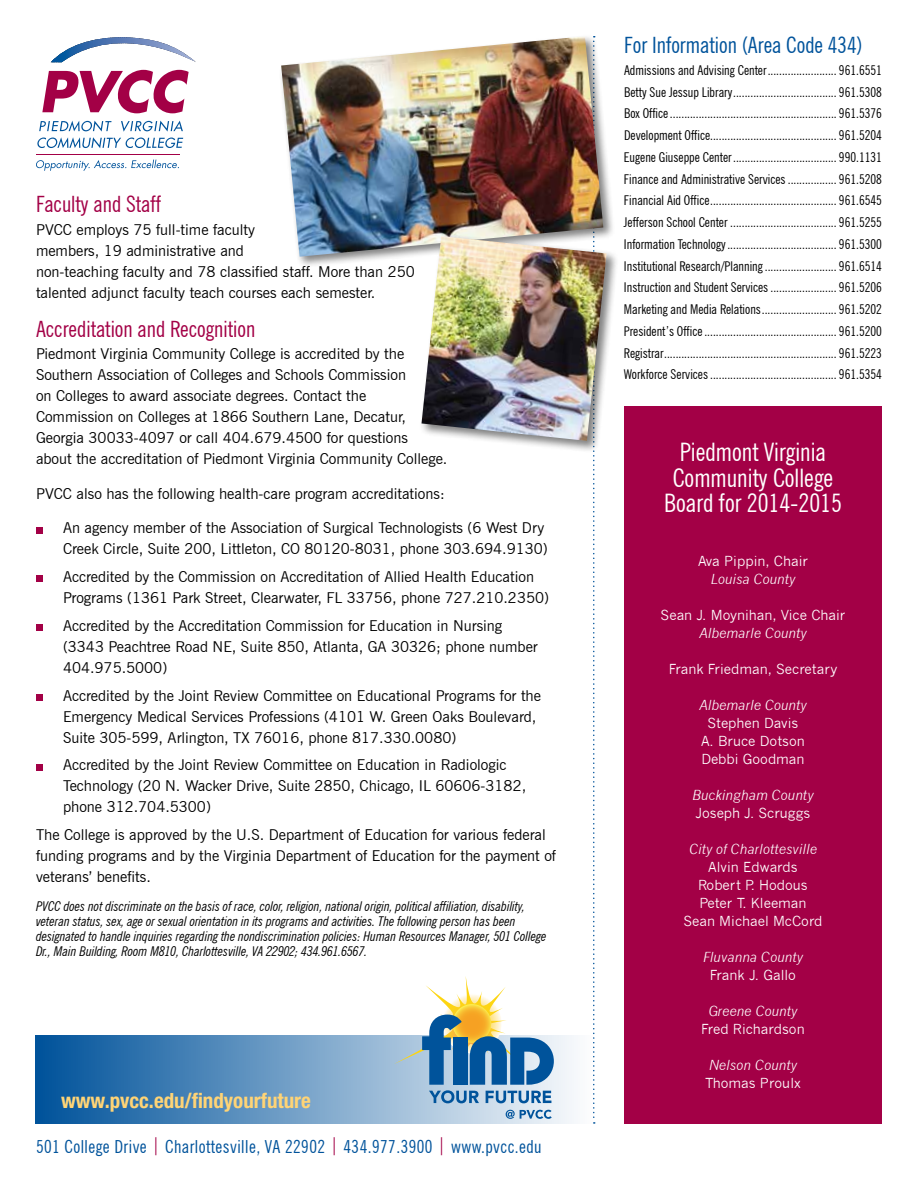
<style>
.page{position:relative;width:918px;height:1188px;background:#fff}
.page>*{position:absolute;margin:0;border:0;box-sizing:border-box;transform-origin:0 0}
.t1{font:condensed 25.5px/25.5px "News Gothic BT";color:#fff;text-align:center}
.t2{font:condensed 22.5px "News Gothic BT";color:#a30046}
.t3{font:condensed 22.5px "News Gothic BT";color:#00539b}
.t4{font:700 condensed 21px "Helvetica Neue LT Std";color:#ffd476}
.t5{font:condensed 18px "News Gothic BT";letter-spacing:.025em;color:#00539b}
.t6{font:15px/21px "News Gothic BT";color:#000}
.t7{font:condensed 13.5px/21.8px "News Gothic BT";color:#000;text-align:justify}
.t8{font:italic condensed 13.5px/15px "News Gothic BT";color:#000}
.t9{font:13.5px/18px "News Gothic";color:#fff;text-align:center}
.t10{font:italic 13.5px "News Gothic";color:#fff}
.s1{color:#a30046}
</style>
<div class="page">
<svg style="left:593px;top:455px;width:2px;height:669px"></svg>
<div style="left:624px;top:406px;width:258px;height:718px;background:#a30046"></div>
<svg style="left:36px;top:527px;width:6px;height:6px"></svg>
<svg style="left:36px;top:576px;width:6px;height:6px"></svg>
<svg style="left:36px;top:625px;width:6px;height:6px"></svg>
<div style="left:36px;top:694px;width:6px;height:7px;background:#a30046"></div>
<svg style="left:36px;top:764px;width:6px;height:6px"></svg>
<svg style="left:36px;top:1035px;width:538px;height:89px;background:#5f93c0"></svg>
<svg style="left:42px;top:70px;width:147px;height:43px"></svg>
<svg style="left:51px;top:37px;width:145px;height:25px"></svg>
<svg style="left:37px;top:121px;width:146px;height:27px"></svg>
<hr style="left:36px;top:154px;width:144px;height:1px;background:#a30046">
<svg style="left:36px;top:160px;width:143px;height:11px"></svg>
<div style="left:279px;top:34px;width:337px;height:235px;background:#000;opacity:.5"></div>
<img style="left:281px;top:36px;width:322px;height:221px">
<div style="left:419px;top:234px;width:200px;height:219px;background:#000;opacity:.5"></div>
<img style="left:422px;top:236px;width:185px;height:205px">
<svg style="left:394px;top:976px;width:160px;height:127px"></svg>
<svg style="left:506px;top:1110px;width:46px;height:9px"></svg>
<h2 class="t2" style="left:36px;top:191px;width:127px">Faculty and Staff</h2>
<p class="t6" style="left:36px;top:219px;width:380px">PVCC employs 75 full-time faculty<br>members, 19 administrative and<br>non-teaching faculty and 78 classified staff. More than 250 talented adjunct faculty teach courses each semester.</p>
<h2 class="t2" style="left:36px;top:315px;width:221px">Accreditation and Recognition</h2>
<p class="t6" style="left:36px;top:344px;width:413px">Piedmont Virginia Community College is accredited by the Southern Association of Colleges and Schools Commission<br>on Colleges to award associate degrees. Contact the Commission on Colleges at 1866 Southern Lane, Decatur, Georgia 30033-4097 or call 404.679.4500 for questions about the accreditation of Piedmont Virginia Community College.</p>
<p class="t6" style="left:36px;top:483px;width:410px">PVCC also has the following health-care program accreditations:</p>
<p class="t6" style="left:63px;top:518px;width:486px">An agency member of the Association of Surgical Technologists (6 West Dry<br>Creek Circle, Suite 200, Littleton, CO 80120-8031, phone 303.694.9130)</p>
<p class="t6" style="left:63px;top:566px;width:488px">Accredited by the Commission on Accreditation of Allied Health Education<br>Programs (1361 Park Street, Clearwater, FL 33756, phone 727.210.2350)</p>
<p class="t6" style="left:63px;top:615px;width:476px">Accredited by the Accreditation Commission for Education in Nursing (3343 Peachtree Road NE, Suite 850, Atlanta, GA 30326; phone number<br>404.975.5000)</p>
<p class="t6" style="left:63px;top:685px;width:480px">Accredited by the Joint Review Committee on Educational Programs for the<br>Emergency Medical Services Professions (4101 W. Green Oaks Boulevard,<br>Suite 305-599, Arlington, TX 76016, phone 817.330.0080)</p>
<p class="t6" style="left:63px;top:755px;width:465px">Accredited by the Joint Review Committee on Education in Radiologic<br>Technology (20 N. Wacker Drive, Suite 2850, Chicago, IL 60606-3182, phone 312.704.5300)</p>
<p class="t6" style="left:36px;top:824px;width:522px">The College is approved by the U.S. Department of Education for various federal funding programs and by the Virginia Department of Education for the payment of veterans’ benefits.</p>
<p class="t8" style="left:36px;top:898px;width:512px">PVCC does not discriminate on the basis of race, color, religion, national origin, political affiliation, disability, veteran status, sex, age or sexual orientation in its programs and activities. The following person has been designated to handle inquiries regarding the nondiscrimination policies: Human Resources Manager, 501 College Dr., Main Building, Room M810, Charlottesville, VA 22902; 434.961.6567.</p>
<h3 class="t4" style="left:61px;top:1088px;width:251px">www.pvcc.edu/findyourfuture</h3>
<p class="t5" style="left:36px;top:1135px;width:507px">501 College Drive <span class="s1">|</span> Charlottesville, VA 22902 <span class="s1">|</span> 434.977.3900 <span class="s1">|</span> www.pvcc.edu</p>
<h2 class="t3" style="left:624px;top:31px;width:240px">For Information (Area Code 434)</h2>
<p class="t7" style="left:624px;top:59px;width:260px">Admissions and Advising Center........................ 961.6551<br>Betty Sue Jessup Library.................................... 961.5308<br>Box Office.......................................................... 961.5376<br>Development Office............................................ 961.5204<br>Eugene Giuseppe Center.................................... 990.1131<br>Finance and Administrative Services ................. 961.5208<br>Financial Aid Office............................................ 961.6545<br>Jefferson School Center ..................................... 961.5255<br>Information Technology...................................... 961.5300<br>Institutional Research/Planning......................... 961.6514<br>Instruction and Student Services ....................... 961.5206<br>Marketing and Media Relations.......................... 961.5202<br>President’s Office.............................................. 961.5200<br>Registrar............................................................ 961.5223<br>Workforce Services............................................ 961.5354</p>
<h1 class="t1" style="left:664px;top:439px;width:179px">Piedmont Virginia<br>Community College<br>Board for 2014-2015</h1>
<p class="t9" style="left:698px;top:552px;width:111px">Ava Pippin, Chair</p>
<p class="t10" style="left:710px;top:571px;width:87px">Louisa County</p>
<p class="t9" style="left:661px;top:606px;width:186px">Sean J. Moynihan, Vice Chair</p>
<p class="t10" style="left:699px;top:625px;width:109px">Albemarle County</p>
<p class="t9" style="left:669px;top:660px;width:170px">Frank Friedman, Secretary</p>
<p class="t10" style="left:699px;top:697px;width:109px">Albemarle County</p>
<p class="t9" style="left:701px;top:714px;width:105px">Stephen Davis<br>A. Bruce Dotson<br>Debbi Goodman</p>
<p class="t10" style="left:692px;top:787px;width:123px">Buckingham County</p>
<p class="t9" style="left:696px;top:804px;width:116px">Joseph J. Scruggs</p>
<p class="t10" style="left:689px;top:841px;width:130px">City of Charlottesville</p>
<p class="t9" style="left:683px;top:858px;width:141px">Alvin Edwards<br>Robert P. Hodous<br>Peter T. Kleeman<br>Sean Michael McCord</p>
<p class="t10" style="left:703px;top:949px;width:102px">Fluvanna County</p>
<p class="t9" style="left:710px;top:966px;width:88px">Frank J. Gallo</p>
<p class="t10" style="left:708px;top:1003px;width:91px">Greene County</p>
<p class="t9" style="left:701px;top:1020px;width:105px">Fred Richardson</p>
<p class="t10" style="left:709px;top:1057px;width:90px">Nelson County</p>
<p class="t9" style="left:705px;top:1074px;width:97px">Thomas Proulx</p>
</div>
